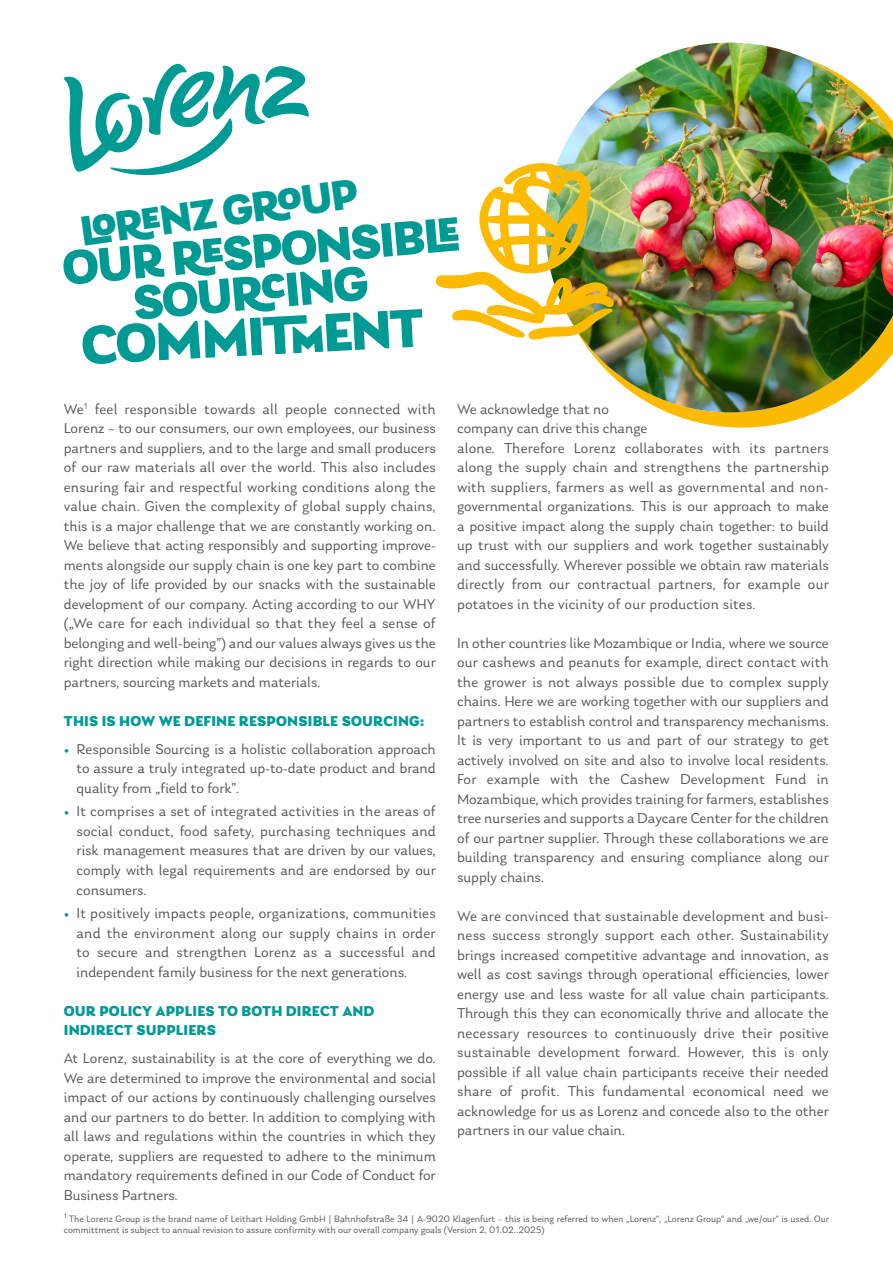
<style>
.page{position:relative;width:893px;height:1263px;background:#fff}
.page>*{position:absolute;margin:0;border:0;box-sizing:border-box;transform-origin:0 0}
.t1{font:900 56.7px "Laca Pro";color:#009a94}
.t2{font:900 50.4px/41px "Laca Pro";color:#009a94;text-align:center}
.t3{font:900 44.1px "Laca Pro";color:#009a94}
.t4{font:15px/19.5px "Laca Pro";color:#575758;text-align:justify}
.t5{font:900 15px/19.5px "Laca Pro";letter-spacing:.01em;color:#009a94}
.t6{font:9.75px/11.2px "Laca Pro";color:#575758}
.s1{color:#009a94}
</style>
<div class="page">
<svg style="left:64px;top:64px;width:245px;height:112px"></svg>
<svg style="left:667px;top:412px;width:151px;height:16px;fill:#fcbb00"></svg>
<img style="left:557px;top:43px;width:336px;height:369px">
<img style="left:435px;top:163px;width:182px;height:178px">
<h3 class="t3" style="left:77px;top:206px;width:282px;rotate:-8deg">LORENZ GROU P</h3>
<h2 class="t2" style="left:61px;top:248px;width:401px;rotate:-5deg">OU R RESPONSIBLE<br>SOURCING</h2>
<h1 class="t1" style="left:79px;top:312px;width:336px;rotate:-3deg">COM M ITMENT</h1>
<p class="t4" style="left:64px;top:399px;width:374px">We<sup>1</sup> feel responsible towards all people connected with Lorenz – to our consumers, our own employees, our business partners and suppliers, and to the large and small producers of our raw materials all over the world. This also includes ensuring fair and respectful working conditions along the value chain. Given the complexity of global supply chains, this is a major challenge that we are constantly working on.<br>We believe that acting responsibly and supporting improve&shy;ments alongside our supply chain is one key part to combine the joy of life provided by our snacks with the sustainable development of our company. Acting according to our WHY („We care for each individual so that they feel a sense of belonging and well-being”) and our values always gives us the right direction while making our decisions in regards to our partners, sourcing markets and materials.</p>
<p class="t5" style="left:64px;top:711px;width:362px">THIS IS HOW WE DEFINE RESPONSIBLE SOURCING:</p>
<p class="t4" style="left:77px;top:739px;width:361px;text-indent:-13px"><span class="s1">•</span> Responsible Sourcing is a holistic collaboration approach to assure a truly integrated up-to-date product and brand quality from „field to fork”.</p>
<p class="t4" style="left:77px;top:802px;width:361px;text-indent:-13px"><span class="s1">•</span> It comprises a set of integrated activities in the areas of social conduct, food safety, purchasing techniques and risk management measures that are driven by our values, comply with legal requirements and are endorsed by our consumers.</p>
<p class="t4" style="left:77px;top:904px;width:361px;text-indent:-13px"><span class="s1">•</span> It positively impacts people, organizations, communities and the environment along our supply chains in order to secure and strengthen Lorenz as a successful and independent family business for the next generations.</p>
<p class="t5" style="left:64px;top:1001px;width:312px">OUR POLICY APPLIES TO BOTH DIRECT AND<br>INDIRECT SUPPLIERS</p>
<p class="t4" style="left:64px;top:1049px;width:374px">At Lorenz, sustainability is at the core of everything we do.<br>We are determined to improve the environmental and social impact of our actions by continuously challenging ourselves and our partners to do better. In addition to complying with all laws and regulations within the countries in which they operate, suppliers are requested to adhere to the minimum mandatory requirements defined in our Code of Conduct for Business Partners.</p>
<p class="t4" style="left:457px;top:399px;width:373px;text-align:left">We acknowledge that no<br>company can drive this change<br>alone. Therefore Lorenz collaborates with its partners along the supply chain and strengthens the partnership with suppliers, farmers as well as governmental and non&shy;governmental organizations. This is our approach to make a positive impact along the supply chain together: to build up trust with our suppliers and work together sustainably and successfully. Wherever possible we obtain raw materials directly from our contractual partners, for example our potatoes in the vicinity of our production sites.</p>
<p class="t4" style="left:457px;top:633px;width:373px">In other countries like Mozambique or India, where we source our cashews and peanuts for example, direct contact with the grower is not always possible due to complex supply chains. Here we are working together with our suppliers and partners to establish control and transparency mechanisms.<br>It is very important to us and part of our strategy to get actively involved on site and also to involve local residents.<br>For example with the Cashew Development Fund in Mozambique, which provides training for farmers, establishes tree nurseries and supports a Daycare Center for the children of our partner supplier. Through these collaborations we are building transparency and ensuring compliance along our supply chains.</p>
<p class="t4" style="left:457px;top:906px;width:373px">We are convinced that sustainable development and busi&shy;ness success strongly support each other. Sustainability brings increased competitive advantage and innovation, as well as cost savings through operational efficiencies, lower energy use and less waste for all value chain participants.<br>Through this they can economically thrive and allocate the necessary resources to continuously drive their positive sustainable development forward. However, this is only possible if all value chain participants receive their needed share of profit. This fundamental economical need we acknowledge for us as Lorenz and concede also to the other partners in our value chain.</p>
<p class="t6" style="left:64px;top:1213px;width:767px"><sup>1</sup> The Lorenz Group is the brand name of Leithart Holding GmbH | Bahnhofstraße 34 | A-9020 Klagenfurt – this is being referred to when „Lorenz“, „Lorenz Group“ and „we/our“ is used. Our committment is subject to annual revision to assure confirmity with our overall company goals (Version 2, 01.02..2025)</p>
</div>
